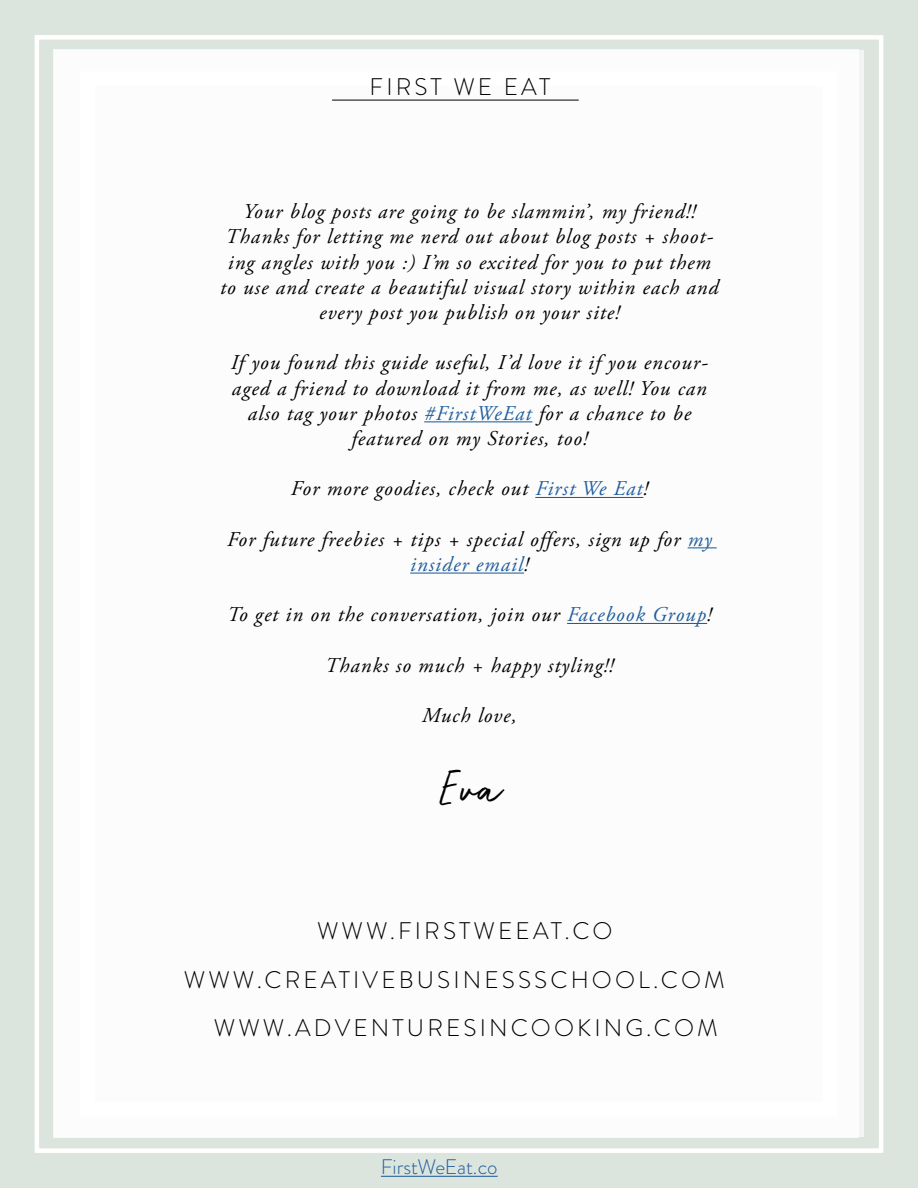
<style>
.page{position:relative;width:918px;height:1188px;background:#dce5dd}
.page>*{position:absolute;margin:0;border:0;box-sizing:border-box;transform-origin:0 0}
.t1{font:45px "Run Wild";color:#000}
.t2{font:300 24px "Brandon Grotesque";letter-spacing:.13em;color:#000}
.t3{font:italic 21px/25.2px "Adobe Garamond Pro";letter-spacing:.05em;color:#000;text-align:center}
.t4{font:300 21px "Brandon Grotesque";letter-spacing:-.005em;color:#215e9e}
.s1{color:#215e9e}
</style>
<div class="page">
<div style="left:35px;top:35px;width:848px;height:1118px;border:4px solid #fff"></div>
<hr style="left:381px;top:1176px;width:117px;height:1px;background:#215e9e">
<div style="left:53px;top:50px;width:806px;height:1088px;background:#fff"></div>
<hr style="left:332px;top:100px;width:247px;height:1px;background:#000">
<hr style="left:424px;top:421px;width:108px;height:1px;background:#215e9e">
<hr style="left:535px;top:497px;width:108px;height:1px;background:#215e9e">
<svg style="left:688px;top:547px;width:29px;height:1px"></svg>
<hr style="left:410px;top:573px;width:114px;height:1px;background:#215e9e">
<hr style="left:567px;top:623px;width:140px;height:1px;background:#215e9e">
<p class="t2" style="left:370px;top:71px;width:182px">FIRST WE EAT</p>
<p class="t3" style="left:220px;top:199px;width:500px">Your blog posts are going to be slammin’, my friend!!<br>Thanks for letting me nerd out about blog posts + shoot&shy;ing angles with you :) I’m so excited for you to put them to use and create a beautiful visual story within each and every post you publish on your site!</p>
<p class="t3" style="left:231px;top:351px;width:479px">If you found this guide useful, I’d love it if you encour&shy;aged a friend to download it from me, as well! You can also tag your photos <span class="s1">#FirstWeEat</span> for a chance to be featured on my Stories, too!</p>
<p class="t3" style="left:291px;top:477px;width:358px">For more goodies, check out <span class="s1">First We Eat</span>!</p>
<p class="t3" style="left:227px;top:527px;width:486px">For future freebies + tips + special offers, sign up for <span class="s1">my insider email</span>!</p>
<p class="t3" style="left:227px;top:603px;width:486px">To get in on the conversation, join our <span class="s1">Facebook Group</span>!</p>
<p class="t3" style="left:325px;top:653px;width:290px">Thanks so much + happy styling!!</p>
<p class="t3" style="left:422px;top:703px;width:96px">Much love,</p>
<h1 class="t1" style="left:439px;top:764px;width:63px">Eva</h1>
<p class="t2" style="left:317px;top:915px;width:297px">WWW.FIRSTWEEAT.CO</p>
<p class="t2" style="left:184px;top:963px;width:543px">WWW.CREATIVEBUSINESSSCHOOL.COM</p>
<p class="t2" style="left:214px;top:1012px;width:506px">WWW.ADVENTURESINCOOKING.COM</p>
<p class="t4" style="left:381px;top:1153px;width:118px">FirstWeEat.co</p>
</div>
